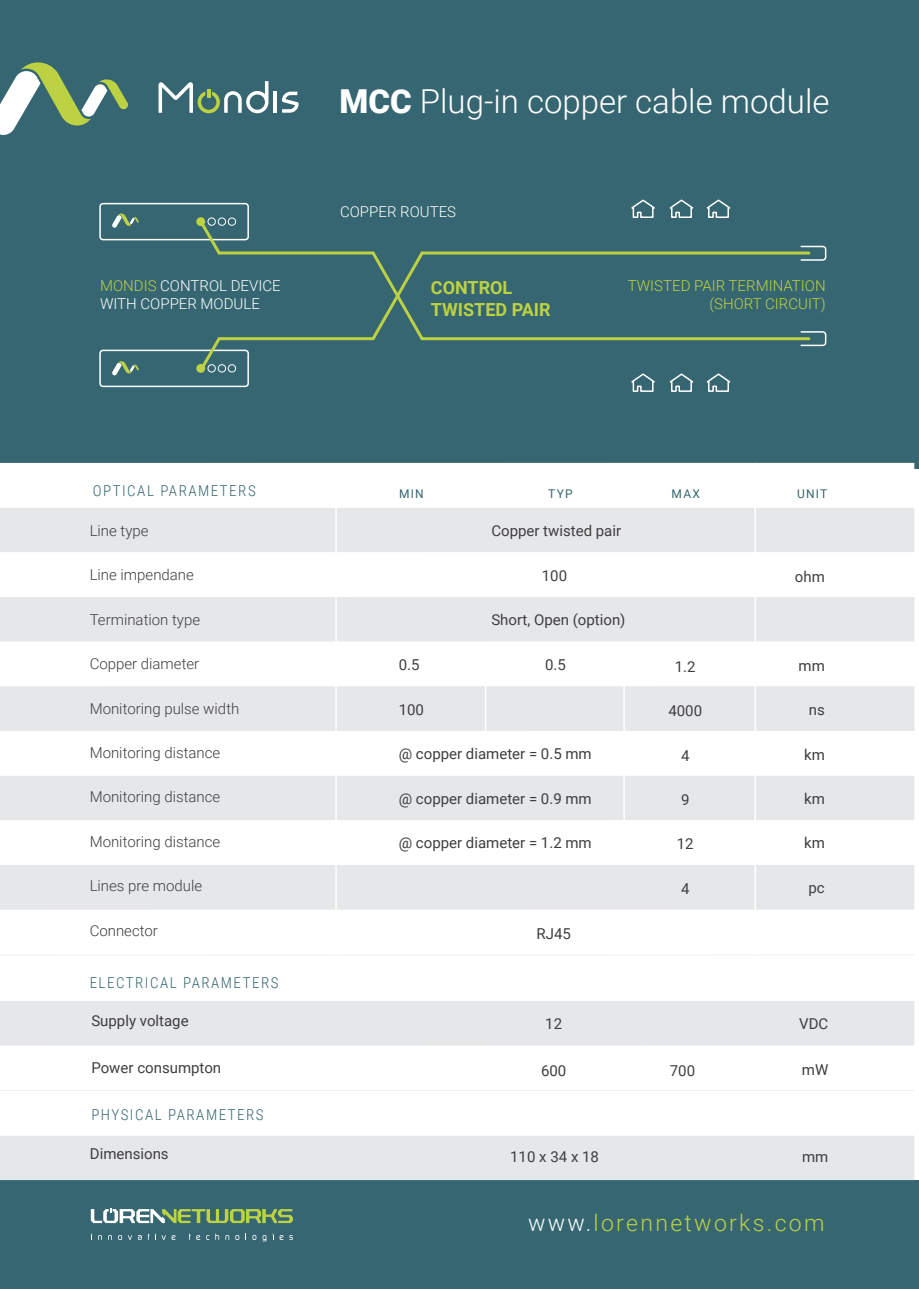
<style>
.page{position:relative;width:919px;height:1289px;background:#fff}
.page>*{position:absolute;margin:0;border:0;box-sizing:border-box;transform-origin:0 0}
.t1{font:300 33px "Roboto";color:#fff}
.t2{font:300 23.1px "Roboto";letter-spacing:.1em;color:#bdd243}
.t3{font:700 18px/21.6px "Roboto";color:#bdd243}
.t4{font:15px "Roboto";color:#3e3e3f}
.t5{font:300 15px "Roboto";color:#3e3e3f}
.t6{font:300 15px "Roboto Condensed";letter-spacing:.1em;color:#356671}
.t7{font:300 15px/18px "Roboto";color:#fff}
.t8{font:300 15px/18px "Roboto";color:#bdd243;text-align:right}
.t9{font:12px "Roboto";letter-spacing:.1em;color:#356671}
.s1{font-weight:900}
.s2{color:#bdd243}
.s3{color:#fff}
</style>
<div class="page">
<div style="left:0;top:0;width:918px;height:469px;background:#356671"></div>
<div style="left:0;top:1180px;width:918px;height:108px;background:#356671"></div>
<svg style="left:138px;top:1235px;width:4px;height:4px"></svg>
<svg style="left:155px;top:1233px;width:11px;height:6px"></svg>
<svg style="left:128px;top:1235px;width:4px;height:4px"></svg>
<svg style="left:262px;top:1235px;width:4px;height:6px"></svg>
<svg style="left:252px;top:1235px;width:4px;height:4px"></svg>
<svg style="left:279px;top:1235px;width:4px;height:4px"></svg>
<svg style="left:235px;top:1235px;width:4px;height:4px"></svg>
<svg style="left:189px;top:1233px;width:11px;height:6px"></svg>
<svg style="left:215px;top:1233px;width:4px;height:6px"></svg>
<svg style="left:225px;top:1235px;width:4px;height:4px"></svg>
<svg style="left:91px;top:1208px;width:202px;height:15px"></svg>
<div style="left:99px;top:203px;width:150px;height:37px;border:2px solid #fff;border-radius:3px"></div>
<svg style="left:799px;top:245px;width:28px;height:16px"></svg>
<svg style="left:799px;top:331px;width:28px;height:16px"></svg>
<div style="left:196px;top:217px;width:9px;height:9px;border:2px solid #bdd243;border-radius:50%"></div>
<div style="left:218px;top:217px;width:8px;height:9px;border:1px solid #fff;border-radius:50%"></div>
<div style="left:228px;top:217px;width:8px;height:9px;border:1px solid #fff;border-radius:50%"></div>
<div style="left:99px;top:349px;width:150px;height:38px;border:2px solid #fff;border-radius:3px"></div>
<div style="left:196px;top:364px;width:9px;height:9px;border:2px solid #bdd243;border-radius:50%"></div>
<div style="left:218px;top:364px;width:8px;height:8px;border:1px solid #fff;border-radius:50%"></div>
<div style="left:228px;top:364px;width:8px;height:8px;border:1px solid #fff;border-radius:50%"></div>
<svg style="left:669px;top:199px;width:62px;height:19px"></svg>
<svg style="left:631px;top:199px;width:24px;height:19px"></svg>
<svg style="left:669px;top:373px;width:62px;height:19px"></svg>
<svg style="left:631px;top:373px;width:24px;height:19px"></svg>
<svg style="left:369px;top:251px;width:57px;height:90px"></svg>
<svg style="left:197px;top:217px;width:26px;height:38px"></svg>
<hr style="left:219px;top:251px;width:154px;height:3px;background:#bdd243">
<hr style="left:422px;top:251px;width:386px;height:3px;background:#bdd243">
<hr style="left:219px;top:337px;width:154px;height:3px;background:#bdd243">
<hr style="left:422px;top:337px;width:386px;height:3px;background:#bdd243">
<svg style="left:197px;top:337px;width:26px;height:36px"></svg>
<svg style="left:112px;top:213px;width:27px;height:15px"></svg>
<svg style="left:112px;top:361px;width:27px;height:14px"></svg>
<div style="left:0;top:1135px;width:914px;height:44px;background:#e6e7e9"></div>
<div style="left:0;top:507px;width:914px;height:45px;background:#e6e7e9"></div>
<div style="left:0;top:463px;width:914px;height:44px;background:#fff"></div>
<div style="left:0;top:597px;width:914px;height:44px;background:#e6e7e9"></div>
<div style="left:0;top:686px;width:914px;height:45px;background:#e6e7e9"></div>
<div style="left:0;top:775px;width:914px;height:45px;background:#e6e7e9"></div>
<div style="left:0;top:865px;width:914px;height:44px;background:#e6e7e9"></div>
<hr style="left:623px;top:671px;width:2px;height:179px;background:#fff">
<hr style="left:485px;top:671px;width:1px;height:81px;background:#fff">
<div style="left:0;top:1000px;width:914px;height:45px;background:#e6e7e9"></div>
<hr style="left:0;top:1090px;width:914px;height:1px;background:#e6e7e9">
<hr style="left:0;top:954px;width:914px;height:1px;background:#e6e7e9">
<hr style="left:335px;top:463px;width:2px;height:491px;background:#fff">
<hr style="left:754px;top:463px;width:2px;height:491px;background:#fff">
<hr style="left:273px;top:92px;width:4px;height:21px;background:#fff">
<svg style="left:282px;top:92px;width:16px;height:21px"></svg>
<svg style="left:158px;top:81px;width:110px;height:32px"></svg>
<svg style="left:0;top:62px;width:128px;height:73px"></svg>
<h1 class="t1" style="left:339px;top:78px;width:491px"><span class="s1">MCC</span> Plug-in copper cable module</h1>
<p class="t7" style="left:100px;top:276px;width:182px"><span class="s2">MONDIS</span> CONTROL DEVICE<br>WITH COPPER MODULE</p>
<p class="t7" style="left:340px;top:202px;width:117px">COPPER ROUTES</p>
<p class="t3" style="left:431px;top:276px;width:121px">CONTROL<br>TWISTED PAIR</p>
<p class="t8" style="left:627px;top:276px;width:199px">TWISTED PAIR TERMINATION (SHORT CIRCUIT)</p>
<p class="t6" style="left:93px;top:480px;width:164px">OPTICAL PARAMETERS</p>
<p class="t5" style="left:90px;top:520px;width:60px">Line type</p>
<p class="t5" style="left:90px;top:564px;width:106px">Line impendane</p>
<p class="t5" style="left:90px;top:609px;width:112px">Termination type</p>
<p class="t5" style="left:90px;top:653px;width:111px">Copper diameter</p>
<p class="t5" style="left:90px;top:697px;width:151px">Monitoring pulse width</p>
<p class="t5" style="left:90px;top:742px;width:132px">Monitoring distance</p>
<p class="t5" style="left:90px;top:786px;width:132px">Monitoring distance</p>
<p class="t5" style="left:90px;top:831px;width:132px">Monitoring distance</p>
<p class="t5" style="left:90px;top:875px;width:114px">Lines pre module</p>
<p class="t5" style="left:90px;top:919px;width:70px">Connector</p>
<p class="t6" style="left:90px;top:971px;width:190px">ELECTRICAL PARAMETERS</p>
<p class="t9" style="left:399px;top:485px;width:26px">MIN</p>
<p class="t9" style="left:548px;top:485px;width:26px">TYP</p>
<p class="t9" style="left:671px;top:485px;width:30px">MAX</p>
<p class="t9" style="left:797px;top:485px;width:32px">UNIT</p>
<p class="t4" style="left:491px;top:520px;width:131px">Copper twisted pair</p>
<p class="t4" style="left:541px;top:565px;width:27px">100</p>
<p class="t4" style="left:491px;top:609px;width:136px">Short, Open (option)</p>
<p class="t4" style="left:399px;top:654px;width:22px">0.5</p>
<p class="t4" style="left:545px;top:654px;width:22px">0.5</p>
<p class="t4" style="left:399px;top:699px;width:27px">100</p>
<p class="t4" style="left:399px;top:743px;width:194px">@ copper diameter = 0.5 mm</p>
<p class="t4" style="left:399px;top:787px;width:194px">@ copper diameter = 0.9 mm</p>
<p class="t4" style="left:399px;top:832px;width:194px">@ copper diameter = 1.2 mm</p>
<p class="t4" style="left:536px;top:922px;width:36px">RJ45</p>
<p class="t4" style="left:674px;top:656px;width:22px">1.2</p>
<p class="t4" style="left:668px;top:700px;width:35px">4000</p>
<p class="t4" style="left:681px;top:744px;width:10px">4</p>
<p class="t4" style="left:681px;top:789px;width:10px">9</p>
<p class="t4" style="left:676px;top:833px;width:18px">12</p>
<p class="t4" style="left:681px;top:878px;width:10px">4</p>
<p class="t4" style="left:794px;top:566px;width:31px">ohm</p>
<p class="t4" style="left:798px;top:655px;width:28px">mm</p>
<p class="t4" style="left:808px;top:699px;width:18px">ns</p>
<p class="t4" style="left:804px;top:743px;width:22px">km</p>
<p class="t4" style="left:804px;top:788px;width:22px">km</p>
<p class="t4" style="left:804px;top:832px;width:22px">km</p>
<p class="t4" style="left:808px;top:877px;width:18px">pc</p>
<p class="t4" style="left:91px;top:1010px;width:99px">Supply voltage</p>
<p class="t4" style="left:545px;top:1013px;width:18px">12</p>
<p class="t4" style="left:91px;top:1057px;width:131px">Power consumpton</p>
<p class="t4" style="left:541px;top:1059px;width:27px">600</p>
<p class="t4" style="left:669px;top:1059px;width:27px">700</p>
<p class="t6" style="left:91px;top:1103px;width:174px">PHYSICAL PARAMETERS</p>
<p class="t4" style="left:799px;top:1013px;width:31px">VDC</p>
<p class="t4" style="left:801px;top:1059px;width:28px">mW</p>
<p class="t4" style="left:90px;top:1143px;width:80px">Dimensions</p>
<p class="t4" style="left:510px;top:1146px;width:90px">110 x 34 x 18</p>
<p class="t4" style="left:802px;top:1146px;width:28px">mm</p>
<h2 class="t2" style="left:528px;top:1206px;width:298px"><span class="s3">www.</span>lorennetworks.com</h2>
</div>
